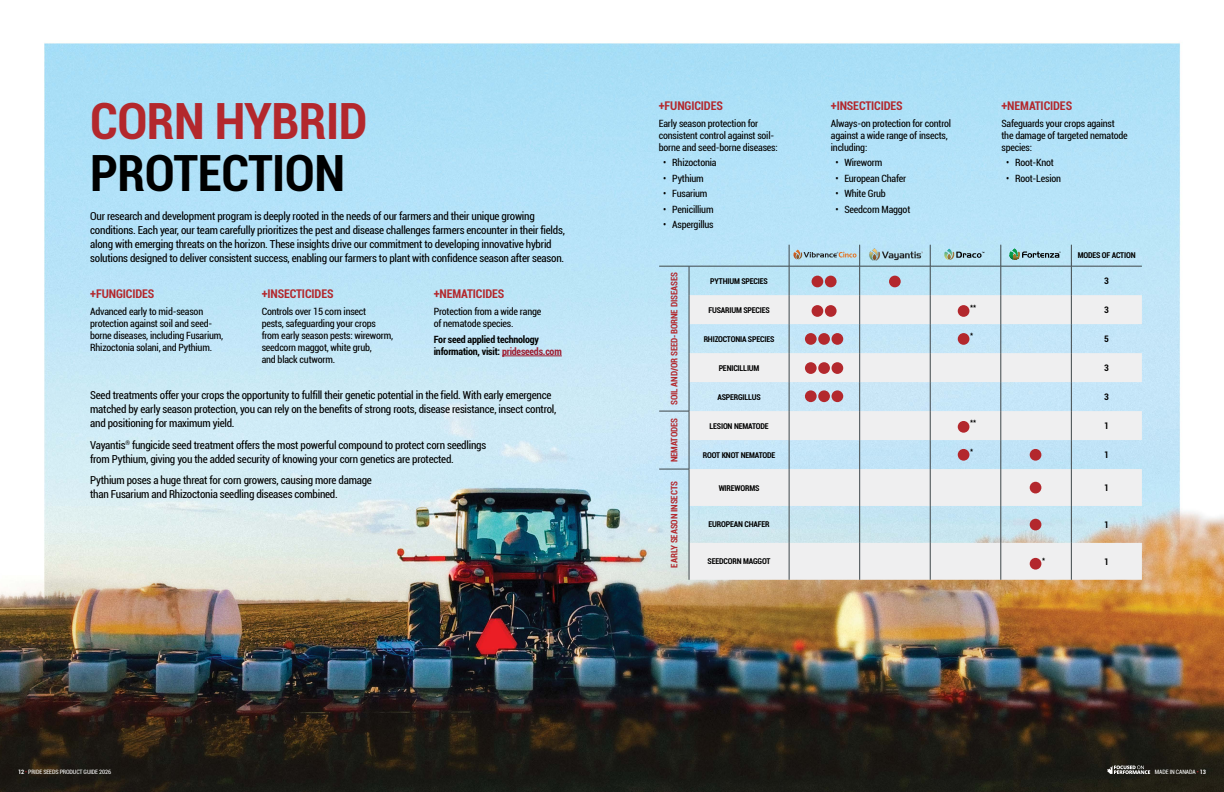
<style>
.page{position:relative;width:1224px;height:792px;background:#fff}
.page>*{position:absolute;margin:0;border:0;box-sizing:border-box;transform-origin:0 0}
.t1{font:700 condensed 50px "Roboto";letter-spacing:-.01em;color:#b3282d}
.t2{font:700 condensed 50px "Roboto";letter-spacing:-.01em;color:#000}
.t3{font:700 condensed 12px "Roboto";letter-spacing:-.01em;color:#b3282d}
.t4{font:condensed 11px/14px "Roboto";letter-spacing:-.02em;color:#000}
.t5{font:condensed 10px/12px "Roboto";letter-spacing:-.02em;color:#000}
.t6{font:700 condensed 10px/12px "Roboto";letter-spacing:-.02em;color:#000}
.t7{font:700 condensed 9px "Roboto";letter-spacing:-.01em;color:#b3282d}
.t8{font:700 condensed 9px "Roboto";color:#000}
.t9{font:700 condensed 8px "Roboto";letter-spacing:-.02em;color:#000}
.t10{font:condensed 6px "Roboto";letter-spacing:-.02em;color:#fff}
.s1{color:#9e1c30}
.s2{font-weight:700}
.s3{color:#b3282d}
.s4{color:#b2292d}
</style>
<div class="page">
<img style="left:0;top:43px;width:1224px;height:749px">
<svg style="left:1107px;top:765px;width:43px;height:9px"></svg>
<svg style="left:690px;top:295px;width:452px;height:285px;fill:#efeff0"></svg>
<svg style="left:689px;top:267px;width:1px;height:202px"></svg>
<svg style="left:930px;top:245px;width:1px;height:224px"></svg>
<svg style="left:1001px;top:245px;width:1px;height:224px"></svg>
<svg style="left:1071px;top:245px;width:1px;height:224px"></svg>
<hr style="left:689px;top:469px;width:1px;height:37px;background:#3f474a">
<hr style="left:789px;top:469px;width:1px;height:37px;background:#3f474a">
<hr style="left:860px;top:469px;width:1px;height:37px;background:#3f474a">
<hr style="left:930px;top:469px;width:1px;height:37px;background:#3f474a">
<hr style="left:1001px;top:469px;width:1px;height:37px;background:#3f474a">
<hr style="left:1071px;top:469px;width:1px;height:37px;background:#3f474a">
<hr style="left:689px;top:506px;width:1px;height:37px;background:#3f474a">
<hr style="left:789px;top:506px;width:1px;height:37px;background:#3f474a">
<hr style="left:860px;top:506px;width:1px;height:37px;background:#3f474a">
<hr style="left:930px;top:506px;width:1px;height:37px;background:#3f474a">
<hr style="left:1001px;top:506px;width:1px;height:37px;background:#3f474a">
<hr style="left:1071px;top:506px;width:1px;height:37px;background:#3f474a">
<hr style="left:689px;top:543px;width:1px;height:37px;background:#3f474a">
<hr style="left:789px;top:543px;width:1px;height:37px;background:#3f474a">
<hr style="left:860px;top:543px;width:1px;height:37px;background:#3f474a">
<hr style="left:930px;top:543px;width:1px;height:37px;background:#3f474a">
<hr style="left:1001px;top:543px;width:1px;height:37px;background:#3f474a">
<hr style="left:1071px;top:543px;width:1px;height:37px;background:#3f474a">
<hr style="left:659px;top:469px;width:30px;height:1px;background:#3f474a">
<hr style="left:659px;top:411px;width:30px;height:1px;background:#3f474a">
<hr style="left:659px;top:266px;width:30px;height:1px;background:#3f474a">
<hr style="left:689px;top:266px;width:100px;height:1px;background:#3f474a">
<hr style="left:860px;top:266px;width:70px;height:1px;background:#3f474a">
<hr style="left:930px;top:266px;width:71px;height:1px;background:#3f474a">
<hr style="left:1001px;top:266px;width:70px;height:1px;background:#3f474a">
<hr style="left:1071px;top:266px;width:71px;height:1px;background:#3f474a">
<div style="left:889px;top:276px;width:12px;height:11px;background:#b3282d;border-radius:50%"></div>
<img style="left:867px;top:246px;width:55px;height:17px">
<svg style="left:789px;top:245px;width:72px;height:224px"></svg>
<div style="left:958px;top:333px;width:11px;height:12px;background:#b3282d;border-radius:50%"></div>
<div style="left:958px;top:449px;width:11px;height:12px;background:#b3282d;border-radius:50%"></div>
<div style="left:958px;top:305px;width:11px;height:12px;background:#b3282d;border-radius:50%"></div>
<div style="left:958px;top:421px;width:11px;height:12px;background:#b3282d;border-radius:50%"></div>
<svg style="left:944px;top:249px;width:40px;height:11px"></svg>
<div style="left:1030px;top:558px;width:11px;height:12px;background:#b3282d;border-radius:50%"></div>
<div style="left:1030px;top:449px;width:11px;height:12px;background:#b3282d;border-radius:50%"></div>
<div style="left:1030px;top:482px;width:11px;height:11px;background:#b3282d;border-radius:50%"></div>
<div style="left:1030px;top:519px;width:11px;height:11px;background:#b3282d;border-radius:50%"></div>
<svg style="left:1009px;top:249px;width:52px;height:11px"></svg>
<hr style="left:502px;top:356px;width:60px;height:1px;background:#9e1c30">
<h1 class="t1" style="left:90px;top:86px;width:279px">CORN HYBRID</h1>
<h1 class="t2" style="left:90px;top:138px;width:256px">PROTECTION</h1>
<p class="t4" style="left:90px;top:208px;width:476px">Our research and development program is deeply rooted in the needs of our farmers and their unique growing conditions. Each year, our team carefully prioritizes the pest and disease challenges farmers encounter in their fields, along with emerging threats on the horizon. These insights drive our commitment to developing innovative hybrid solutions designed to deliver consistent success, enabling our farmers to plant with confidence season after season.</p>
<p class="t3" style="left:90px;top:285px;width:66px">+FUNGICIDES</p>
<p class="t5" style="left:90px;top:305px;width:134px">Advanced early to mid-season protection against soil and seed&shy;borne diseases, including Fusarium, Rhizoctonia solani, and Pythium.</p>
<p class="t3" style="left:262px;top:285px;width:73px">+INSECTICIDES</p>
<p class="t5" style="left:262px;top:305px;width:133px">Controls over 15 corn insect<br>pests, safeguarding your crops from early season pests: wireworm, seedcorn maggot, white grub,<br>and black cutworm.</p>
<p class="t4" style="left:90px;top:388px;width:468px">Seed treatments offer your crops the opportunity to fulfill their genetic potential in the field. With early emergence matched by early season protection, you can rely on the benefits of strong roots, disease resistance, insect control, and positioning for maximum yield.</p>
<p class="t4" style="left:90px;top:437px;width:398px">Vayantis<sup>®</sup> fungicide seed treatment offers the most powerful compound to protect corn seedlings from Pythium, giving you the added security of knowing your corn genetics are protected.</p>
<p class="t4" style="left:90px;top:473px;width:283px">Pythium poses a huge threat for corn growers, causing more damage than Fusarium and Rhizoctonia seedling diseases combined.</p>
<p class="t3" style="left:434px;top:285px;width:72px">+NEMATICIDES</p>
<p class="t5" style="left:434px;top:305px;width:109px">Protection from a wide range of nematode species.</p>
<p class="t6" style="left:434px;top:333px;width:130px">For seed applied technology information, visit: <span class="s1">prideseeds.com</span></p>
<p class="t3" style="left:659px;top:98px;width:66px">+FUNGICIDES</p>
<p class="t5" style="left:659px;top:117px;width:121px">Early season protection for consistent control against soil&shy;borne and seed-borne diseases:</p>
<p class="t5" style="left:663px;top:156px;width:55px">• Rhizoctonia</p>
<p class="t5" style="left:663px;top:172px;width:42px">• Pythium</p>
<p class="t5" style="left:663px;top:187px;width:46px">• Fusarium</p>
<p class="t5" style="left:663px;top:203px;width:52px">• Penicillium</p>
<p class="t5" style="left:663px;top:218px;width:52px">• Aspergillus</p>
<p class="t3" style="left:831px;top:98px;width:73px">+INSECTICIDES</p>
<p class="t5" style="left:831px;top:117px;width:122px">Always-on protection for control against a wide range of insects, including:</p>
<p class="t5" style="left:835px;top:156px;width:49px">• Wireworm</p>
<p class="t5" style="left:835px;top:172px;width:72px">• European Chafer</p>
<p class="t5" style="left:835px;top:187px;width:52px">• White Grub</p>
<p class="t5" style="left:835px;top:203px;width:76px">• Seedcorn Maggot</p>
<p class="t3" style="left:1002px;top:98px;width:72px">+NEMATICIDES</p>
<p class="t5" style="left:1002px;top:117px;width:128px">Safeguards your crops against the damage of targeted nematode species:</p>
<p class="t5" style="left:1006px;top:156px;width:49px">• Root-Knot</p>
<p class="t5" style="left:1006px;top:172px;width:57px">• Root-Lesion</p>
<p class="t9" style="left:1078px;top:250px;width:59px">MODES OF ACTION</p>
<p class="t7" style="left:668px;top:405px;width:134px;rotate:-90deg">SOIL AND/OR SEED-BORNE DISEASES</p>
<p class="t9" style="left:710px;top:275px;width:59px">PYTHIUM SPECIES</p>
<p class="t8" style="left:1104px;top:275px;width:6px">3</p>
<p class="t9" style="left:970px;top:300px;width:8px">**</p>
<p class="t9" style="left:708px;top:304px;width:63px">FUSARIUM SPECIES</p>
<p class="t8" style="left:1104px;top:304px;width:6px">3</p>
<p class="t9" style="left:704px;top:333px;width:72px">RHIZOCTONIA SPECIES</p>
<p class="t8" style="left:1104px;top:332px;width:6px">5</p>
<p class="t9" style="left:719px;top:362px;width:42px">PENICILLIUM</p>
<p class="t8" style="left:1104px;top:361px;width:6px">3</p>
<p class="t9" style="left:717px;top:391px;width:45px">ASPERGILLUS</p>
<p class="t8" style="left:1104px;top:390px;width:6px">3</p>
<p class="t9" style="left:970px;top:329px;width:5px">*</p>
<p class="t7" style="left:668px;top:462px;width:46px;rotate:-90deg">NEMATODES</p>
<p class="t9" style="left:709px;top:420px;width:61px">LESION NEMATODE</p>
<p class="t8" style="left:1104px;top:419px;width:6px">1</p>
<p class="t9" style="left:970px;top:416px;width:8px">**</p>
<p class="t9" style="left:970px;top:444px;width:5px">*</p>
<p class="t9" style="left:703px;top:449px;width:74px">ROOT KNOT NEMATODE</p>
<p class="t8" style="left:1104px;top:448px;width:6px">1</p>
<p class="t7" style="left:668px;top:568px;width:88px;rotate:-90deg">EARLY SEASON INSECTS</p>
<p class="t9" style="left:719px;top:482px;width:42px">WIREWORMS</p>
<p class="t8" style="left:1104px;top:481px;width:6px">1</p>
<p class="t9" style="left:708px;top:519px;width:63px">EUROPEAN CHAFER</p>
<p class="t8" style="left:1104px;top:518px;width:6px">1</p>
<p class="t9" style="left:708px;top:556px;width:64px">SEEDCORN MAGGOT</p>
<p class="t8" style="left:1104px;top:555px;width:6px">1</p>
<p class="t9" style="left:1042px;top:553px;width:5px">*</p>
<p class="t10" style="left:18px;top:767px;width:95px"><span class="s2">12</span> <span class="s3">•</span> PRIDE SEEDS PRODUCT GUIDE 2026</p>
<p class="t10" style="left:1155px;top:767px;width:53px">MADE IN CANADA <span class="s4">•</span> <span class="s2">13</span></p>
</div>
